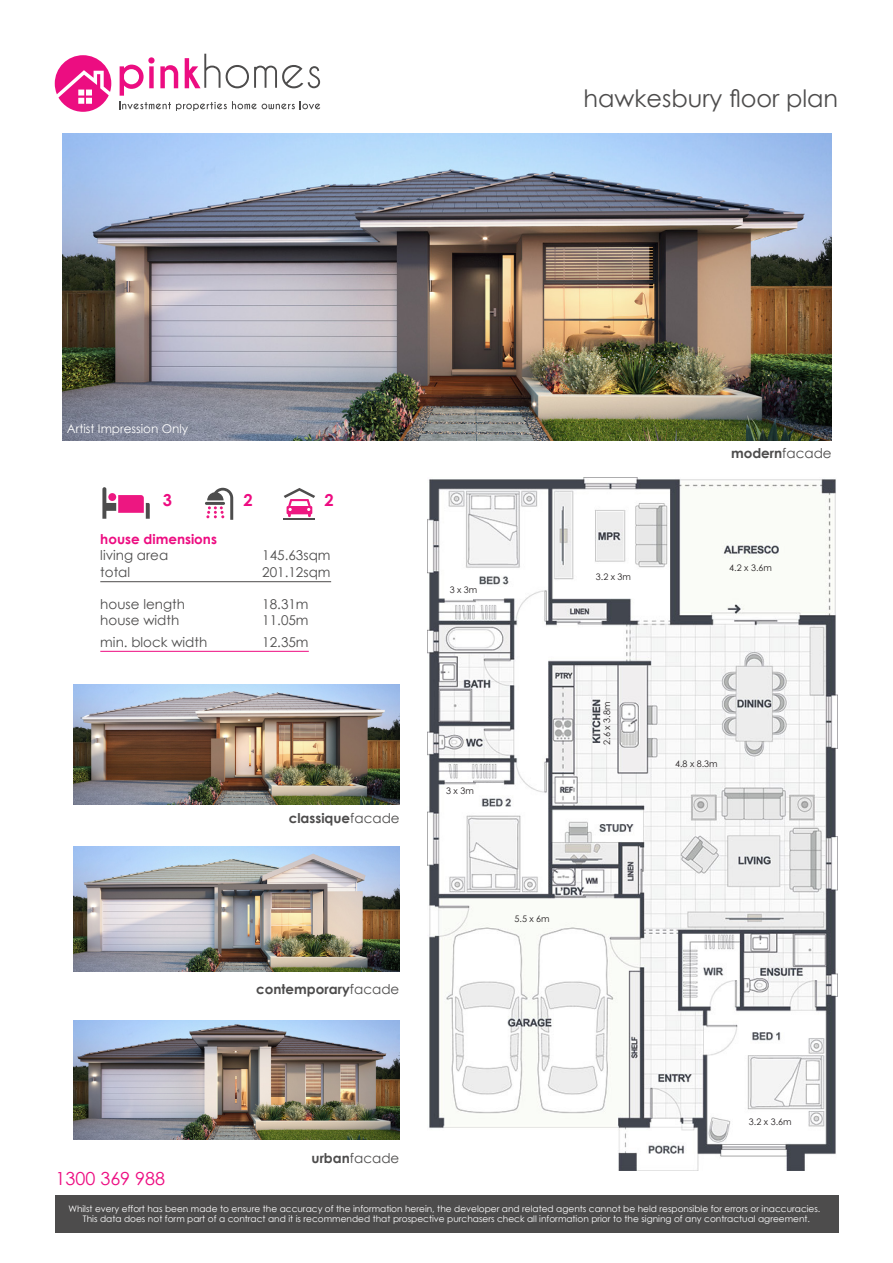
<style>
.page{position:relative;width:893px;height:1263px;background:#fff}
.page>*{position:absolute;margin:0;border:0;box-sizing:border-box;transform-origin:0 0}
.t1{font:24px "Century Gothic";color:#4d4c4c}
.t2{font:18px "Century Gothic";color:#ed0c81}
.t3{font:700 16.5px "Century Gothic";color:#ed0c81}
.t4{font:13.5px "Century Gothic";color:#4d4c4c}
.t5{font:700 13.5px "Century Gothic";color:#4d4c4c}
.t6{font:700 13.5px "Century Gothic";color:#ed0c81}
.t7{font:12px "Century Gothic";color:#fff}
.t8{font:9px "Century Gothic";color:#fff}
.t9{font:9px "Century Gothic";color:#231f20}
.s1{font-weight:400}
.s2{font-weight:700}
</style>
<div class="page">
<svg style="left:119px;top:54px;width:201px;height:57px"></svg>
<svg style="left:55px;top:55px;width:56px;height:57px"></svg>
<hr style="left:205px;top:502px;width:20px;height:3px;background:#4d4d4d">
<svg style="left:206px;top:488px;width:27px;height:32px"></svg>
<hr style="left:284px;top:518px;width:31px;height:2px;background:#4e4d4d">
<svg style="left:284px;top:488px;width:31px;height:29px"></svg>
<svg style="left:102px;top:487px;width:48px;height:32px"></svg>
<div style="left:108px;top:493px;width:8px;height:8px;background:#ed1781;border-radius:50%"></div>
<hr style="left:100px;top:581px;width:231px;height:1px;background:#4d4c4c">
<hr style="left:100px;top:651px;width:209px;height:1px;background:#ed0c81">
<img style="left:73px;top:1020px;width:326px;height:120px">
<img style="left:428px;top:477px;width:409px;height:693px">
<div style="left:55px;top:1195px;width:783px;height:37px;background:#4d4c4c"></div>
<img style="left:73px;top:684px;width:326px;height:120px">
<img style="left:73px;top:847px;width:326px;height:125px">
<img style="left:62px;top:134px;width:770px;height:307px">
<p class="t1" style="left:583px;top:82px;width:256px">hawkesbury floor plan</p>
<p class="t7" style="left:67px;top:420px;width:123px">Artist Impression Only</p>
<p class="t3" style="left:163px;top:487px;width:11px">3</p>
<p class="t3" style="left:243px;top:487px;width:11px">2</p>
<p class="t3" style="left:325px;top:487px;width:11px">2</p>
<p class="t6" style="left:100px;top:529px;width:118px">house dimensions</p>
<p class="t4" style="left:100px;top:546px;width:69px">living area</p>
<p class="t4" style="left:262px;top:546px;width:70px">145.63sqm</p>
<p class="t4" style="left:100px;top:562px;width:31px">total</p>
<p class="t4" style="left:262px;top:562px;width:70px">201.12sqm</p>
<p class="t4" style="left:100px;top:595px;width:86px">house length</p>
<p class="t4" style="left:262px;top:595px;width:48px">18.31m</p>
<p class="t4" style="left:100px;top:611px;width:81px">house width</p>
<p class="t4" style="left:262px;top:611px;width:48px">11.05m</p>
<p class="t4" style="left:100px;top:632px;width:109px">min. block width</p>
<p class="t4" style="left:262px;top:632px;width:48px">12.35m</p>
<p class="t5" style="left:289px;top:808px;width:112px">classique<span class="s1">facade</span></p>
<p class="t5" style="left:256px;top:979px;width:145px">contemporary<span class="s1">facade</span></p>
<p class="t9" style="left:450px;top:583px;width:29px">3 x 3m</p>
<p class="t9" style="left:446px;top:785px;width:29px">3 x 3m</p>
<p class="t9" style="left:596px;top:570px;width:37px">3.2 x 3m</p>
<p class="t5" style="left:731px;top:443px;width:102px">modern<span class="s1">facade</span></p>
<p class="t9" style="left:729px;top:562px;width:44px">4.2 x 3.6m</p>
<p class="t9" style="left:600px;top:744px;width:44px;rotate:-90deg">2.6 x 3.8m</p>
<p class="t9" style="left:675px;top:757px;width:44px">4.8 x 8.3m</p>
<p class="t9" style="left:514px;top:912px;width:37px">5.5 x 6m</p>
<p class="t2" style="left:56px;top:1165px;width:111px">1300 369 988</p>
<p class="t4" style="left:312px;top:1148px;width:89px"><span class="s2">urban</span>facade</p>
<p class="t9" style="left:749px;top:1115px;width:44px">3.2 x 3.6m</p>
<p class="t8" style="left:68px;top:1202px;width:754px">Whilst every effort has been made to ensure the accuracy of the information herein, the developer and related agents cannot be held responsible for errors or inaccuracies.</p>
<p class="t8" style="left:83px;top:1213px;width:729px">This data does not form part of a contract and it is recommended that prospective purchasers check all information prior to the signing of any contractual agreement.</p>
</div>
